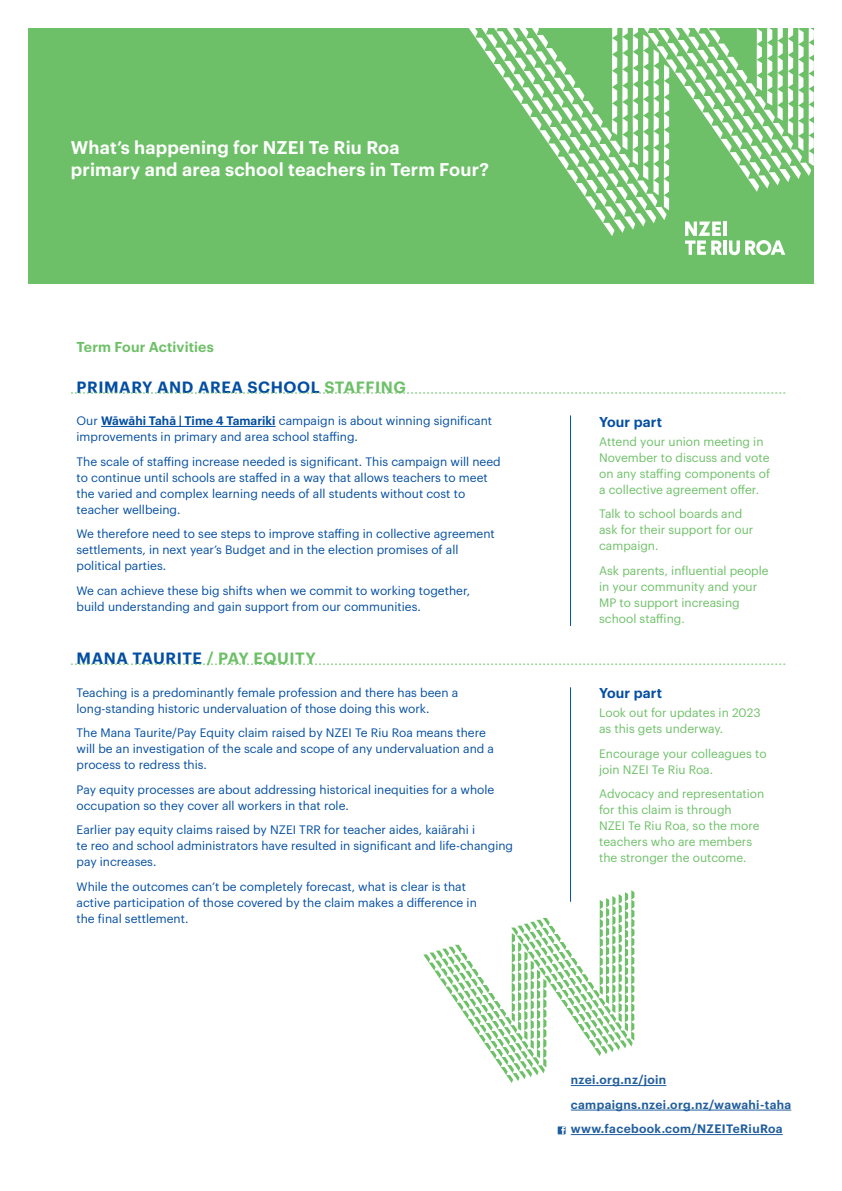
<style>
.page{position:relative;width:842px;height:1191px;background:#fff}
.page>*{position:absolute;margin:0;border:0;box-sizing:border-box;transform-origin:0 0}
.t1{font:600 18px/22px "Graphik";letter-spacing:.01em;color:#fff}
.t2{font:600 16px "Graphik";letter-spacing:.035em;color:#034ea2}
.t3{font:600 14px "Graphik";letter-spacing:.01em;color:#6dc067}
.t4{font:600 14px "Graphik";letter-spacing:.01em;color:#034ea2}
.t5{font:12px/16px "Graphik";color:#034ea2}
.t6{font:12px/16px "Graphik";color:#6dc067}
.t7{font:600 12px/24.5px "Graphik";letter-spacing:.03em;color:#215e9e}
.s1{color:#6dc067}
.s2{font-weight:600}
</style>
<div class="page">
<hr style="left:101px;top:426px;width:175px;height:1px;background:#034ea2">
<svg style="left:71px;top:393px;width:714px;height:1px"></svg>
<svg style="left:71px;top:664px;width:714px;height:1px"></svg>
<hr style="left:570px;top:415px;width:1px;height:211px;background:#034ea2">
<hr style="left:570px;top:687px;width:1px;height:214px;background:#034ea2">
<hr style="left:571px;top:1085px;width:95px;height:1px;background:#215e9e">
<hr style="left:571px;top:1109px;width:220px;height:1px;background:#215e9e">
<hr style="left:571px;top:1134px;width:212px;height:1px;background:#215e9e">
<div style="left:28px;top:28px;width:786px;height:255px;background:#6dc067"></div>
<svg style="left:685px;top:240px;width:37px;height:15px"></svg>
<hr style="left:723px;top:240px;width:4px;height:15px;background:#fff">
<svg style="left:729px;top:240px;width:56px;height:15px"></svg>
<svg style="left:469px;top:28px;width:345px;height:208px"></svg>
<svg style="left:423px;top:890px;width:211px;height:193px"></svg>
<div style="left:557px;top:1126px;width:9px;height:9px;background:#215e9e"></div>
<div style="left:557px;top:1125px;width:9px;height:10px;border:1px solid #fff"></div>
<svg style="left:561px;top:1126px;width:4px;height:8px"></svg>
<h1 class="t1" style="left:71px;top:135px;width:420px">What’s happening for NZEI Te Riu Roa<br>primary and area school teachers in Term Four?</h1>
<p class="t3" style="left:77px;top:336px;width:139px">Term Four Activities</p>
<h2 class="t2" style="left:77px;top:375px;width:331px">PRIMARY AND AREA SCHOOL <span class="s1">STAFFING</span></h2>
<p class="t5" style="left:77px;top:412px;width:417px">Our <span class="s2">Wāwāhi Tahā | Time 4 Tamariki</span> campaign is about winning significant improvements in primary and area school staffing.</p>
<p class="t5" style="left:77px;top:452px;width:426px">The scale of staffing increase needed is significant. This campaign will need to continue until schools are staffed in a way that allows teachers to meet the varied and complex learning needs of all students without cost to teacher wellbeing.</p>
<p class="t5" style="left:77px;top:525px;width:420px">We therefore need to see steps to improve staffing in collective agreement settlements, in next year’s Budget and in the election promises of all political parties.</p>
<p class="t5" style="left:77px;top:581px;width:395px">We can achieve these big shifts when we commit to working together, build understanding and gain support from our communities.</p>
<h2 class="t2" style="left:77px;top:646px;width:241px">MANA TAURITE <span class="s1">/ PAY EQUITY</span></h2>
<p class="t5" style="left:77px;top:683px;width:383px">Teaching is a predominantly female profession and there has been a long-standing historic undervaluation of those doing this work.</p>
<p class="t5" style="left:77px;top:723px;width:419px">The Mana Taurite/Pay Equity claim raised by NZEI Te Riu Roa means there will be an investigation of the scale and scope of any undervaluation and a process to redress this.</p>
<p class="t5" style="left:77px;top:780px;width:419px">Pay equity processes are about addressing historical inequities for a whole occupation so they cover all workers in that role.</p>
<p class="t5" style="left:77px;top:820px;width:438px">Earlier pay equity claims raised by NZEI TRR for teacher aides, kaiārahi i<br>te reo and school administrators have resulted in significant and life-changing pay increases.</p>
<p class="t5" style="left:77px;top:877px;width:402px">While the outcomes can’t be completely forecast, what is clear is that active participation of those covered by the claim makes a difference in the final settlement.</p>
<p class="t4" style="left:599px;top:411px;width:64px">Your part</p>
<p class="t6" style="left:599px;top:432px;width:173px">Attend your union meeting in<br>November to discuss and vote on any staffing components of a collective agreement offer.</p>
<p class="t6" style="left:599px;top:505px;width:156px">Talk to school boards and ask for their support for our campaign.</p>
<p class="t6" style="left:599px;top:561px;width:171px">Ask parents, influential people in your community and your<br>MP to support increasing school staffing.</p>
<p class="t4" style="left:599px;top:682px;width:64px">Your part</p>
<p class="t6" style="left:599px;top:703px;width:163px">Look out for updates in 2023 as this gets underway.</p>
<p class="t6" style="left:599px;top:744px;width:169px">Encourage your colleagues to join NZEI Te Riu Roa.</p>
<p class="t6" style="left:599px;top:784px;width:167px">Advocacy and representation for this claim is through<br>NZEI Te Riu Roa, so the more teachers who are members the stronger the outcome.</p>
<p class="t7" style="left:571px;top:1066px;width:222px">nzei.org.nz/join campaigns.nzei.org.nz/wawahi-taha www.facebook.com/NZEITeRiuRoa</p>
</div>
